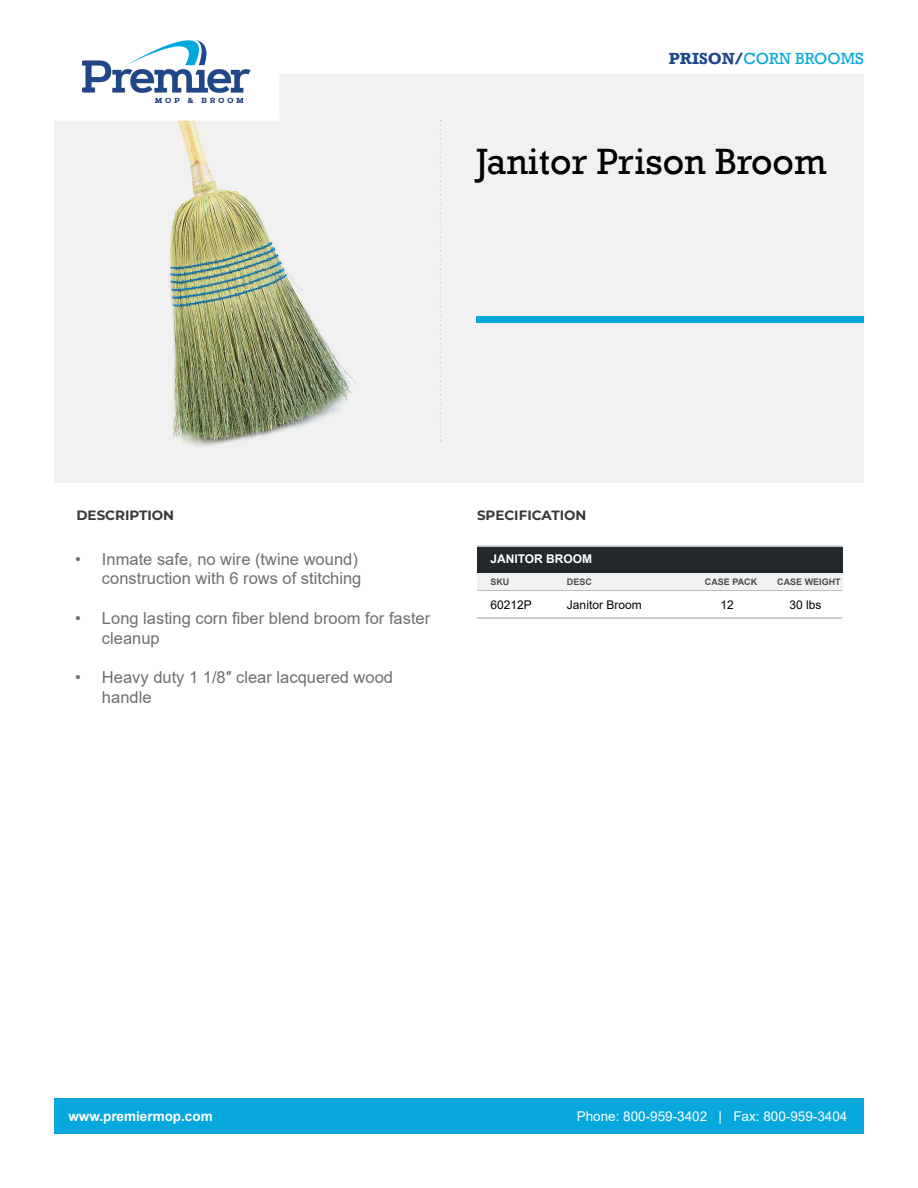
<style>
.page{position:relative;width:918px;height:1188px;background:#fff}
.page>*{position:absolute;margin:0;border:0;box-sizing:border-box;transform-origin:0 0}
.t1{font:37.5px "Rockwell";color:#000}
.t2{font:16.5px/19.8px "Arial";color:#706f70}
.t3{font:16.5px "Rockwell";color:#06a8de}
.t4{font:13.5px "Arial";color:#fff}
.t5{font:700 13.5px "Montserrat";color:#393939}
.t6{font:700 13.5px "Arial";color:#fff}
.t7{font:12px "Arial";color:#000}
.t8{font:700 12px "Arial";color:#fff}
.t9{font:700 9px "Arial";color:#4e4d4d}
.s1{font-weight:700;color:#1e4787}
</style>
<div class="page">
<div style="left:54px;top:74px;width:810px;height:408px;background:#f1f1f1"></div>
<hr style="left:477px;top:590px;width:365px;height:1px;background:#c0bfbf">
<hr style="left:477px;top:617px;width:365px;height:2px;background:#c0bfbf">
<div style="left:54px;top:1098px;width:810px;height:36px;background:#06a8de"></div>
<img style="left:100px;top:121px;width:286px;height:362px">
<div style="left:477px;top:572px;width:365px;height:18px;background:#f1f1f1"></div>
<hr style="left:477px;top:545px;width:365px;height:2px;background:#c0bfbf">
<div style="left:477px;top:547px;width:365px;height:25px;background:#23282d"></div>
<svg style="left:440px;top:120px;width:1px;height:321px"></svg>
<div style="left:54px;top:54px;width:225px;height:67px;background:#fff"></div>
<img style="left:82px;top:40px;width:169px;height:62px">
<div style="left:476px;top:316px;width:388px;height:7px;background:#06a8de"></div>
<p class="t3" style="left:669px;top:49px;width:197px"><span class="s1">PRISON/</span>CORN BROOMS</p>
<h1 class="t1" style="left:476px;top:140px;width:352px">Janitor Prison Broom</h1>
<p class="t5" style="left:76px;top:506px;width:99px">DESCRIPTION</p>
<p class="t5" style="left:477px;top:506px;width:111px">SPECIFICATION</p>
<p class="t2" style="left:75px;top:549px;width:284px">• Inmate safe, no wire (twine wound)</p>
<p class="t8" style="left:490px;top:551px;width:103px">JANITOR BROOM</p>
<p class="t2" style="left:102px;top:569px;width:261px">construction with 6 rows of stitching</p>
<p class="t2" style="left:102px;top:608px;width:330px;text-indent:-27px">• Long lasting corn fiber blend broom for faster cleanup</p>
<p class="t2" style="left:102px;top:668px;width:293px;text-indent:-27px">• Heavy duty 1 1/8″ clear lacquered wood handle</p>
<p class="t9" style="left:490px;top:576px;width:20px">SKU</p>
<p class="t9" style="left:567px;top:576px;width:27px">DESC</p>
<p class="t9" style="left:705px;top:576px;width:54px">CASE PACK</p>
<p class="t9" style="left:777px;top:576px;width:65px">CASE WEIGHT</p>
<p class="t7" style="left:490px;top:597px;width:43px">60212P</p>
<p class="t7" style="left:567px;top:597px;width:76px">Janitor Broom</p>
<p class="t7" style="left:721px;top:597px;width:15px">12</p>
<p class="t7" style="left:790px;top:597px;width:34px">30 lbs</p>
<p class="t6" style="left:68px;top:1107px;width:146px">www.premiermop.com</p>
<p class="t4" style="left:577px;top:1107px;width:272px">Phone: 800-959-3402 | Fax: 800-959-3404</p>
</div>
